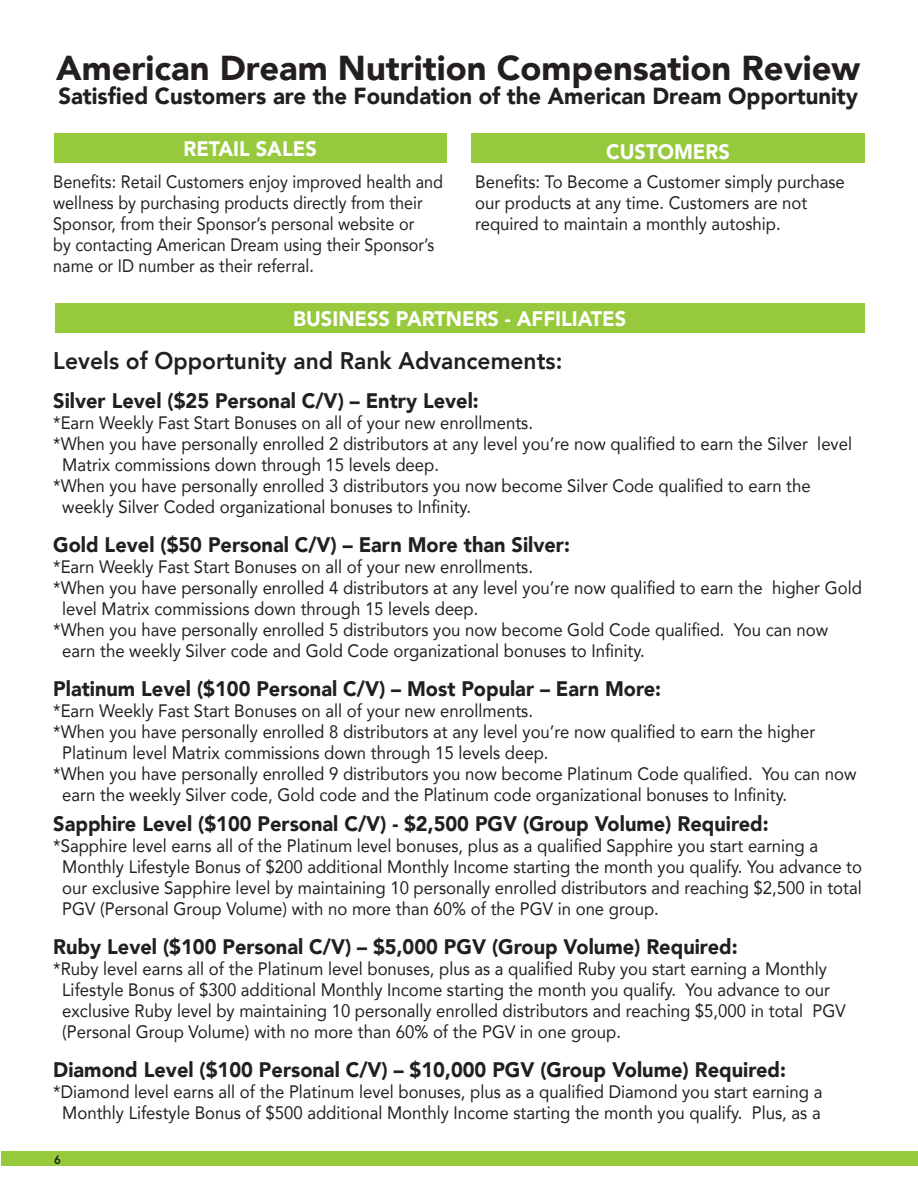
<style>
.page{position:relative;width:918px;height:1188px;background:#fff}
.page>*{position:absolute;margin:0;border:0;box-sizing:border-box;transform-origin:0 0}
.Sub_Title{font:900 34.5px "Avenir";color:#231f20}
.Sub_Title-2{font:800 24px "Avenir";color:#231f20;scale:.95 1}
.Sub_Title-3{font:900 23.25px "Avenir";color:#231f20;scale:.95 1}
.Sub_Title-4{font:900 21px "Avenir";color:#231f20;scale:.95 1}
.Body_TEXT_asterix{font:900 21px "Avenir";color:#231f20;scale:.95 1}
.Sub_Title_REVERSE{font:900 21px "Avenir";color:#fff;scale:.95 1}
.Body_TEXT_asterix-2{font:18px/21px "Avenir";color:#231f20;scale:.93 1}
.Body_TEXT_normal{font:18px/21px "Avenir";color:#231f20;scale:.9 1}
.Body_TEXT_normal-2{font:18px/21px "Avenir";color:#231f20;scale:.93 1}
.t1{font:800 12px "Avenir LT Std";color:#231f20;scale:.94 1}
</style>
<div class="page">
<div style="left:1px;top:1151px;width:917px;height:15px;background:#97c93c"></div>
<div style="left:55px;top:303px;width:810px;height:30px;background:#97c93c"></div>
<div style="left:54px;top:134px;width:392px;height:30px;background:#97c93c"></div>
<div style="left:471px;top:134px;width:394px;height:30px;background:#97c93c"></div>
<p class="Sub_Title" style="left:56px;top:39px;width:806px">American Dream Nutrition Compensation Review</p>
<p class="Sub_Title-3" style="left:58px;top:76px;width:843px">Satisfied Customers are the Foundation of the American Dream Opportunity</p>
<p class="Sub_Title_REVERSE" style="left:183px;top:131px;width:142px">RETAIL SALES</p>
<p class="Sub_Title_REVERSE" style="left:606px;top:134px;width:132px">CUSTOMERS</p>
<p class="Body_TEXT_normal" style="left:53px;top:170px;width:435px">Benefits: Retail Customers enjoy improved health and wellness by purchasing products directly from their Sponsor, from their Sponsor’s personal website or<br>by contacting American Dream using their Sponsor’s name or ID number as their referral.</p>
<p class="Body_TEXT_normal-2" style="left:475px;top:170px;width:399px">Benefits: To Become a Customer simply purchase our products at any time. Customers are not required to maintain a monthly autoship.</p>
<p class="Sub_Title_REVERSE" style="left:293px;top:301px;width:352px">BUSINESS PARTNERS - AFFILIATES</p>
<p class="Sub_Title-2" style="left:53px;top:342px;width:537px">Levels of Opportunity and Rank Advancements:</p>
<p class="Sub_Title-4" style="left:53px;top:383px;width:449px">Silver Level ($25 Personal C/V) – Entry Level:</p>
<p class="Body_TEXT_asterix-2" style="left:53px;top:412px;width:517px">*Earn Weekly Fast Start Bonuses on all of your new enrollments.</p>
<p class="Body_TEXT_asterix-2" style="left:62px;top:433px;width:851px;text-indent:-9px">*When you have personally enrolled 2 distributors at any level you’re now qualified to earn the Silver level<br>Matrix commissions down through 15 levels deep.</p>
<p class="Body_TEXT_asterix-2" style="left:62px;top:475px;width:806px;text-indent:-9px">*When you have personally enrolled 3 distributors you now become Silver Code qualified to earn the weekly Silver Coded organizational bonuses to Infinity.</p>
<p class="Sub_Title-4" style="left:53px;top:527px;width:545px">Gold Level ($50 Personal C/V) – Earn More than Silver:</p>
<p class="Body_TEXT_asterix-2" style="left:53px;top:556px;width:517px">*Earn Weekly Fast Start Bonuses on all of your new enrollments.</p>
<p class="Body_TEXT_asterix-2" style="left:62px;top:577px;width:861px;text-indent:-9px">*When you have personally enrolled 4 distributors at any level you’re now qualified to earn the higher Gold level Matrix commissions down through 15 levels deep.</p>
<p class="Body_TEXT_asterix-2" style="left:62px;top:619px;width:825px;text-indent:-9px">*When you have personally enrolled 5 distributors you now become Gold Code qualified. You can now earn the weekly Silver code and Gold Code organizational bonuses to Infinity.</p>
<p class="Sub_Title-4" style="left:53px;top:671px;width:641px">Platinum Level ($100 Personal C/V) – Most Popular – Earn More:</p>
<p class="Body_TEXT_asterix-2" style="left:53px;top:700px;width:517px">*Earn Weekly Fast Start Bonuses on all of your new enrollments.</p>
<p class="Body_TEXT_asterix-2" style="left:62px;top:721px;width:811px;text-indent:-9px">*When you have personally enrolled 8 distributors at any level you’re now qualified to earn the higher<br>Platinum level Matrix commissions down through 15 levels deep.</p>
<p class="Body_TEXT_asterix-2" style="left:62px;top:763px;width:855px;text-indent:-9px">*When you have personally enrolled 9 distributors you now become Platinum Code qualified. You can now earn the weekly Silver code, Gold code and the Platinum code organizational bonuses to Infinity.</p>
<p class="Body_TEXT_asterix" style="left:53px;top:806px;width:755px">Sapphire Level ($100 Personal C/V) - $2,500 PGV (Group Volume) Required:</p>
<p class="Body_TEXT_asterix-2" style="left:62px;top:835px;width:862px;text-indent:-9px">*Sapphire level earns all of the Platinum level bonuses, plus as a qualified Sapphire you start earning a Monthly Lifestyle Bonus of $200 additional Monthly Income starting the month you qualify. You advance to our exclusive Sapphire level by maintaining 10 personally enrolled distributors and reaching $2,500 in total PGV (Personal Group Volume) with no more than 60% of the PGV in one group.</p>
<p class="Sub_Title-4" style="left:53px;top:929px;width:722px">Ruby Level ($100 Personal C/V) – $5,000 PGV (Group Volume) Required:</p>
<p class="Body_TEXT_asterix-2" style="left:62px;top:958px;width:844px;text-indent:-9px">*Ruby level earns all of the Platinum level bonuses, plus as a qualified Ruby you start earning a Monthly Lifestyle Bonus of $300 additional Monthly Income starting the month you qualify. You advance to our exclusive Ruby level by maintaining 10 personally enrolled distributors and reaching $5,000 in total PGV (Personal Group Volume) with no more than 60% of the PGV in one group.</p>
<p class="Sub_Title-4" style="left:53px;top:1052px;width:773px">Diamond Level ($100 Personal C/V) – $10,000 PGV (Group Volume) Required:</p>
<p class="Body_TEXT_asterix-2" style="left:53px;top:1081px;width:829px;text-align:center">*Diamond level earns all of the Platinum level bonuses, plus as a qualified Diamond you start earning a<br>Monthly Lifestyle Bonus of $500 additional Monthly Income starting the month you qualify. Plus, as a</p>
<p class="t1" style="left:54px;top:1153px;width:9px">6</p>
</div>
